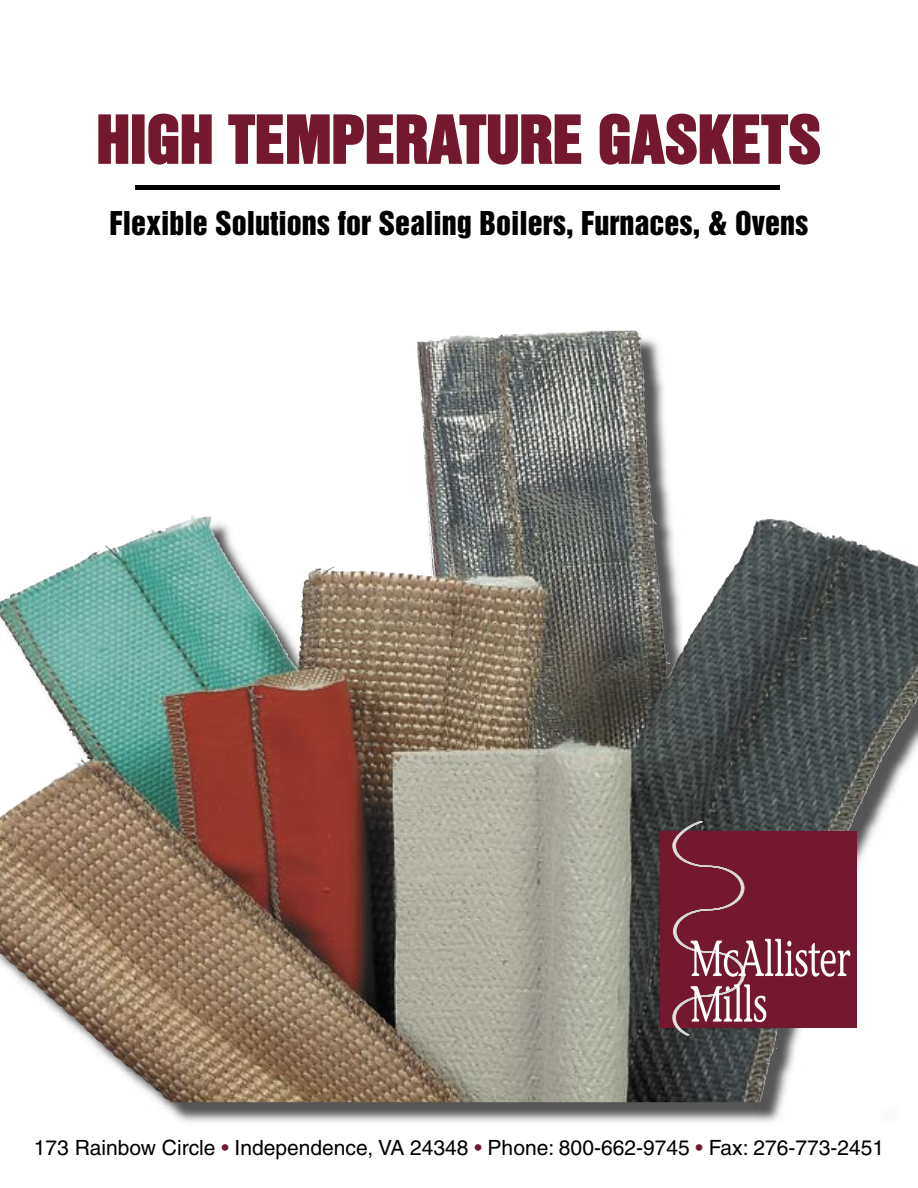
<style>
.page{position:relative;width:918px;height:1188px;background:#fff}
.page>*{position:absolute;margin:0;border:0;box-sizing:border-box;transform-origin:0 0}
.t1{font:60px "Helvetica Inserat";color:#73182f}
.t2{font:30px "Helvetica Inserat";color:#000}
.t3{font:21px "Helvetica";color:#000}
.s1{color:#73182f}
</style>
<div class="page">
<img style="left:0;top:335px;width:755px;height:737px">
<img style="left:755px;top:518px;width:163px;height:604px">
<img style="left:123px;top:1072px;width:634px;height:50px">
<img style="left:637px;top:332px;width:10px;height:105px">
<svg style="left:98px;top:114px;width:31px;height:50px"></svg>
<div style="left:132px;top:114px;width:13px;height:50px;border:2px solid #73182f"></div>
<svg style="left:148px;top:113px;width:64px;height:52px"></svg>
<svg style="left:228px;top:114px;width:354px;height:51px"></svg>
<svg style="left:599px;top:113px;width:222px;height:52px"></svg>
<div style="left:660px;top:831px;width:197px;height:197px;background:#73182f"></div>
<svg style="left:672px;top:821px;width:179px;height:215px"></svg>
<div style="left:135px;top:185px;width:644px;height:5px;background:#000"></div>
<h1 class="t1" style="left:97px;top:104px;width:726px">HIGH TEMPERATURE GASKETS</h1>
<h2 class="t2" style="left:109px;top:205px;width:701px">Flexible Solutions for Sealing Boilers, Furnaces, &amp; Ovens</h2>
<p class="t3" style="left:34px;top:1136px;width:852px">173 Rainbow Circle <span class="s1">•</span> Independence, VA 24348 <span class="s1">•</span> Phone: 800-662-9745 <span class="s1">•</span> Fax: 276-773-2451</p>
</div>
